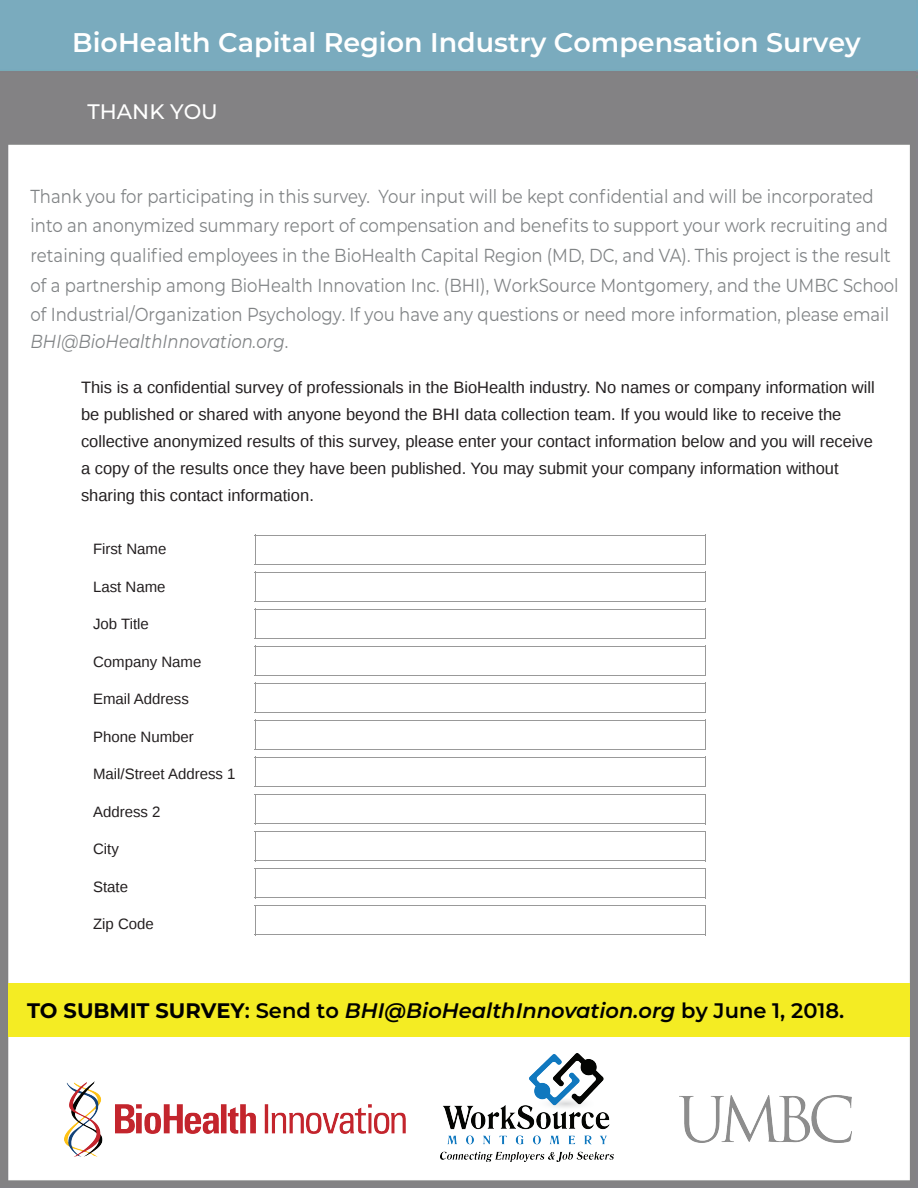
<style>
.page{position:relative;width:918px;height:1188px;background:#fff}
.page>*{position:absolute;margin:0;border:0;box-sizing:border-box;transform-origin:0 0}
.t1{font:600 27px "Montserrat";color:#fff}
.t2{font:italic 600 21px "Montserrat";color:#000}
.t3{font:500 21px "Montserrat";color:#fff}
.t4{font:18.75px/29.5px "Montserrat";color:#808385;scale:.88 1}
.t5{font:italic 18.75px "Montserrat";color:#808385;scale:.88 1}
.t6{font:16.5px/27px "Liberation Sans";color:#231f20}
.t7{font:15px "Liberation Sans";color:#231f20}
.s1{font-style:normal}
.s2{font-weight:700;font-style:normal}
</style>
<div class="page">
<img style="left:0;top:0;width:916px;height:1187px">
<div style="left:8px;top:983px;width:902px;height:54px;background:#f4ec23"></div>
<div style="left:256px;top:536px;width:449px;height:28px;background:#fff"></div>
<hr style="left:255px;top:535px;width:451px;height:1px;background:#999">
<hr style="left:255px;top:564px;width:451px;height:1px;background:#999">
<hr style="left:255px;top:535px;width:1px;height:30px;background:#999">
<hr style="left:705px;top:535px;width:1px;height:30px;background:#999">
<div style="left:256px;top:573px;width:449px;height:28px;background:#fff"></div>
<hr style="left:255px;top:572px;width:451px;height:1px;background:#999">
<hr style="left:255px;top:601px;width:451px;height:1px;background:#999">
<hr style="left:255px;top:572px;width:1px;height:30px;background:#999">
<hr style="left:705px;top:572px;width:1px;height:30px;background:#999">
<div style="left:256px;top:610px;width:449px;height:28px;background:#fff"></div>
<hr style="left:255px;top:609px;width:451px;height:1px;background:#999">
<hr style="left:255px;top:638px;width:451px;height:1px;background:#999">
<hr style="left:255px;top:609px;width:1px;height:30px;background:#999">
<hr style="left:705px;top:609px;width:1px;height:30px;background:#999">
<div style="left:256px;top:647px;width:449px;height:28px;background:#fff"></div>
<hr style="left:255px;top:646px;width:451px;height:1px;background:#999">
<hr style="left:255px;top:675px;width:451px;height:1px;background:#999">
<hr style="left:255px;top:646px;width:1px;height:30px;background:#999">
<hr style="left:705px;top:646px;width:1px;height:30px;background:#999">
<div style="left:256px;top:684px;width:449px;height:28px;background:#fff"></div>
<hr style="left:255px;top:683px;width:451px;height:1px;background:#999">
<hr style="left:255px;top:712px;width:451px;height:1px;background:#999">
<hr style="left:255px;top:683px;width:1px;height:30px;background:#999">
<hr style="left:705px;top:683px;width:1px;height:30px;background:#999">
<div style="left:256px;top:721px;width:449px;height:28px;background:#fff"></div>
<hr style="left:255px;top:720px;width:451px;height:1px;background:#999">
<hr style="left:255px;top:749px;width:451px;height:1px;background:#999">
<hr style="left:255px;top:720px;width:1px;height:30px;background:#999">
<hr style="left:705px;top:720px;width:1px;height:30px;background:#999">
<div style="left:256px;top:758px;width:449px;height:28px;background:#fff"></div>
<hr style="left:255px;top:757px;width:451px;height:1px;background:#999">
<hr style="left:255px;top:786px;width:451px;height:1px;background:#999">
<hr style="left:255px;top:757px;width:1px;height:30px;background:#999">
<hr style="left:705px;top:757px;width:1px;height:30px;background:#999">
<div style="left:256px;top:795px;width:449px;height:28px;background:#fff"></div>
<hr style="left:255px;top:794px;width:451px;height:1px;background:#999">
<hr style="left:255px;top:823px;width:451px;height:1px;background:#999">
<hr style="left:255px;top:794px;width:1px;height:30px;background:#999">
<hr style="left:705px;top:794px;width:1px;height:30px;background:#999">
<div style="left:256px;top:832px;width:449px;height:28px;background:#fff"></div>
<hr style="left:255px;top:831px;width:451px;height:1px;background:#999">
<hr style="left:255px;top:860px;width:451px;height:1px;background:#999">
<hr style="left:255px;top:831px;width:1px;height:30px;background:#999">
<hr style="left:705px;top:831px;width:1px;height:30px;background:#999">
<div style="left:256px;top:869px;width:449px;height:28px;background:#fff"></div>
<hr style="left:255px;top:868px;width:451px;height:1px;background:#999">
<hr style="left:255px;top:897px;width:451px;height:1px;background:#999">
<hr style="left:255px;top:868px;width:1px;height:30px;background:#999">
<hr style="left:705px;top:868px;width:1px;height:30px;background:#999">
<img style="left:65px;top:1081px;width:341px;height:76px">
<img style="left:680px;top:1096px;width:171px;height:46px">
<img style="left:440px;top:1054px;width:173px;height:107px">
<div style="left:256px;top:906px;width:449px;height:29px;background:#fff"></div>
<hr style="left:255px;top:905px;width:451px;height:1px;background:#999">
<hr style="left:255px;top:935px;width:451px;height:1px;background:#999">
<hr style="left:255px;top:905px;width:1px;height:30px;background:#999">
<hr style="left:705px;top:905px;width:1px;height:30px;background:#999">
<h1 class="t1" style="left:72px;top:23px;width:790px">BioHealth Capital Region Industry Compensation Survey</h1>
<p class="t3" style="left:88px;top:97px;width:132px">THANK YOU</p>
<p class="t4" style="left:30px;top:180px;width:988px">Thank you for participating in this survey. Your input will be kept confidential and will be incorporated into an anonymized summary report of compensation and benefits to support your work recruiting and retaining qualified employees in the BioHealth Capital Region (MD, DC, and VA). This project is the result of a partnership among BioHealth Innovation Inc. (BHI), WorkSource Montgomery, and the UMBC School of Industrial/Organization Psychology. If you have any questions or need more information, please email</p>
<p class="t5" style="left:31px;top:328px;width:294px">BHI@BioHealthInnovation.org<span class="s1">.</span></p>
<p class="t6" style="left:81px;top:374px;width:795px">This is a confidential survey of professionals in the BioHealth industry. No names or company information will be published or shared with anyone beyond the BHI data collection team. If you would like to receive the collective anonymized results of this survey, please enter your contact information below and you will receive a copy of the results once they have been published. You may submit your company information without sharing this contact information.</p>
<p class="t7" style="left:93px;top:541px;width:75px">First Name</p>
<p class="t7" style="left:93px;top:578px;width:74px">Last Name</p>
<p class="t7" style="left:93px;top:616px;width:57px">Job Title</p>
<p class="t7" style="left:93px;top:653px;width:110px">Company Name</p>
<p class="t7" style="left:93px;top:691px;width:97px">Email Address</p>
<p class="t7" style="left:93px;top:728px;width:102px">Phone Number</p>
<p class="t7" style="left:93px;top:766px;width:144px">Mail/Street Address 1</p>
<p class="t7" style="left:93px;top:803px;width:69px">Address 2</p>
<p class="t7" style="left:93px;top:841px;width:27px">City</p>
<p class="t7" style="left:93px;top:878px;width:37px">State</p>
<p class="t7" style="left:93px;top:916px;width:62px">Zip Code</p>
<p class="t2" style="left:27px;top:996px;width:819px"><span class="s2">TO SUBMIT SURVEY</span><span class="s1">: Send to</span> BHI@BioHealthInnovation.org <span class="s1">by June 1, 2018.</span></p>
</div>
